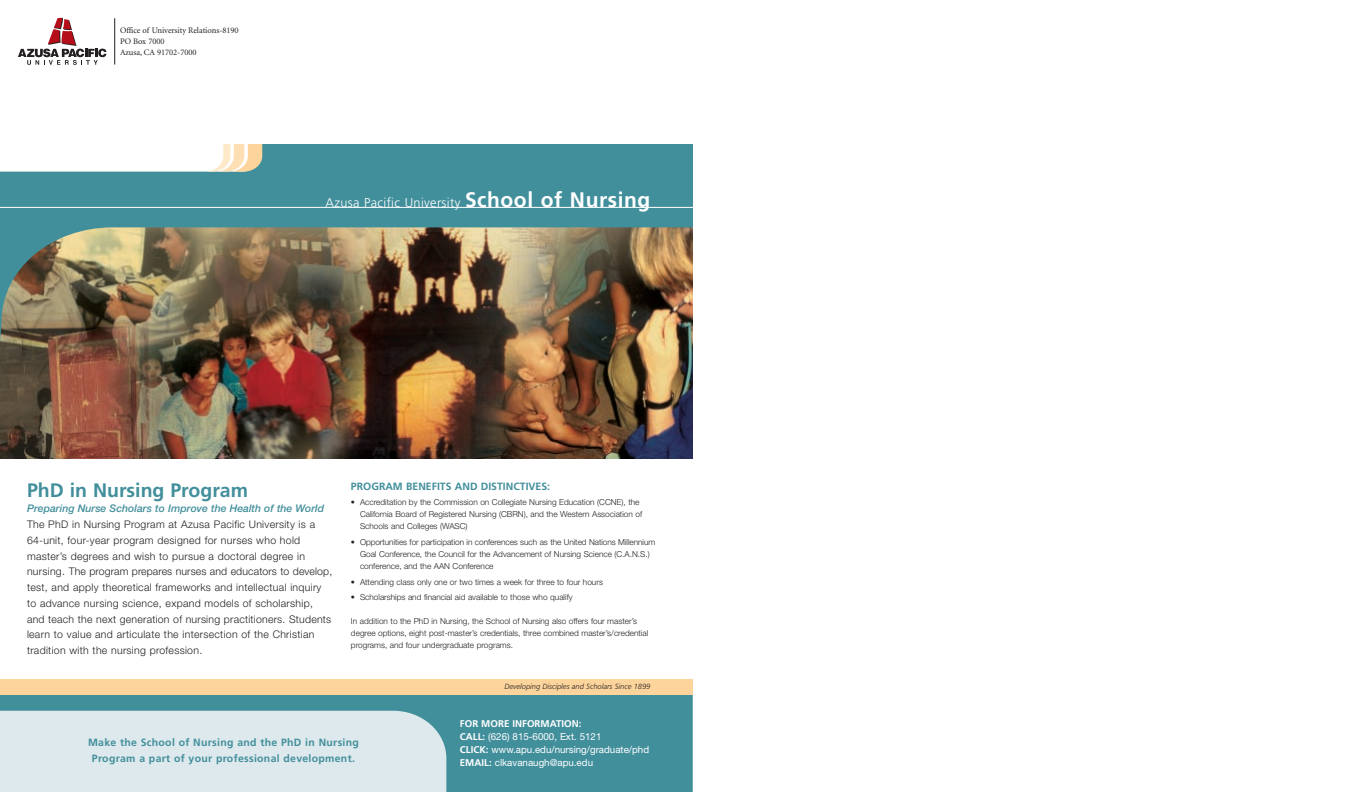
<style>
.page{position:relative;width:1368px;height:792px;background:#fff}
.page>*{position:absolute;margin:0;border:0;box-sizing:border-box;transform-origin:0 0}
.t1{font:700 19.5px "Frutiger";color:#428f9c}
.t2{font:300 12.8px "Frutiger";letter-spacing:.03em;color:#fff}
.t3{font:300 10.5px/15.8px "Helvetica Neue";letter-spacing:.03em;color:#231f20}
.t4{font:700 10.5px/15.8px "Frutiger";letter-spacing:.03em;color:#428f9c;text-align:center}
.t5{font:italic 500 10.5px "Helvetica Neue";color:#428f9c}
.t6{font:700 10.5px "Frutiger";color:#428f9c}
.t7{font:9.8px/12.9px "Helvetica Neue";color:#fff}
.t8{font:700 9.8px "Frutiger";color:#fff}
.t9{font:8.5px/11px "Minion";letter-spacing:-.005em;color:#231f20}
.t10{font:300 8.2px/12px "Helvetica Neue";color:#231f20}
.t11{font:italic 300 7.5px "Frutiger";color:#231f20}
.s1{font-weight:700;font-size:21px}
.s2{font-family:"Frutiger";font-weight:700}
</style>
<div class="page">
<svg style="left:18px;top:18px;width:88px;height:47px"></svg>
<hr style="left:114px;top:18px;width:1px;height:47px;background:#231f20">
<img style="left:0;top:144px;width:693px;height:315px">
<svg style="left:205px;top:144px;width:57px;height:28px"></svg>
<hr style="left:0;top:207px;width:693px;height:1px;background:#fff">
<svg style="left:0;top:695px;width:693px;height:97px;background:#94bec6"></svg>
<div style="left:0;top:679px;width:693px;height:16px;background:#fdd59c"></div>
<p class="t9" style="left:120px;top:25px;width:120px">Office of University Relations-8190<br>PO Box 7000<br>Azusa, CA 91702-7000</p>
<h2 class="t2" style="left:325px;top:197px;width:326px">Azusa Pacific University <span class="s1">School of Nursing</span></h2>
<h1 class="t1" style="left:27px;top:482px;width:223px">PhD in Nursing Program</h1>
<p class="t5" style="left:27px;top:505px;width:299px">Preparing Nurse Scholars to Improve the Health of the World</p>
<p class="t3" style="left:27px;top:517px;width:307px">The PhD in Nursing Program at Azusa Pacific University is a 64-unit, four-year program designed for nurses who hold master’s degrees and wish to pursue a doctoral degree in nursing. The program prepares nurses and educators to develop, test, and apply theoretical frameworks and intellectual inquiry to advance nursing science, expand models of scholarship, and teach the next generation of nursing practitioners. Students learn to value and articulate the intersection of the Christian tradition with the nursing profession.</p>
<p class="t6" style="left:351px;top:482px;width:201px">PROGRAM BENEFITS AND DISTINCTIVES:</p>
<p class="t10" style="left:360px;top:497px;width:284px;text-indent:-9px">• Accreditation by the Commission on Collegiate Nursing Education (CCNE), the<br>California Board of Registered Nursing (CBRN), and the Western Association of<br>Schools and Colleges (WASC)</p>
<p class="t10" style="left:360px;top:537px;width:297px;text-indent:-9px">• Opportunities for participation in conferences such as the United Nations Millennium<br>Goal Conference, the Council for the Advancement of Nursing Science (C.A.N.S.) conference, and the AAN Conference</p>
<p class="t10" style="left:351px;top:577px;width:253px">• Attending class only one or two times a week for three to four hours</p>
<p class="t10" style="left:351px;top:592px;width:223px">• Scholarships and financial aid available to those who qualify</p>
<p class="t10" style="left:351px;top:616px;width:299px">In addition to the PhD in Nursing, the School of Nursing also offers four master’s degree options, eight post-master’s credentials, three combined master’s/credential programs, and four undergraduate programs.</p>
<p class="t11" style="left:504px;top:683px;width:148px">Developing Disciples and Scholars Since 1899</p>
<p class="t4" style="left:88px;top:736px;width:272px">Make the School of Nursing and the PhD in Nursing<br>Program a part of your professional development.</p>
<p class="t8" style="left:460px;top:720px;width:123px">FOR MORE INFORMATION:</p>
<p class="t7" style="left:460px;top:731px;width:191px"><span class="s2">CALL:</span> (626) 815-6000, Ext. 5121<br><span class="s2">CLICK:</span> www.apu.edu/nursing/graduate/phd<br><span class="s2">EMAIL:</span> clkavanaugh@apu.edu</p>
</div>
